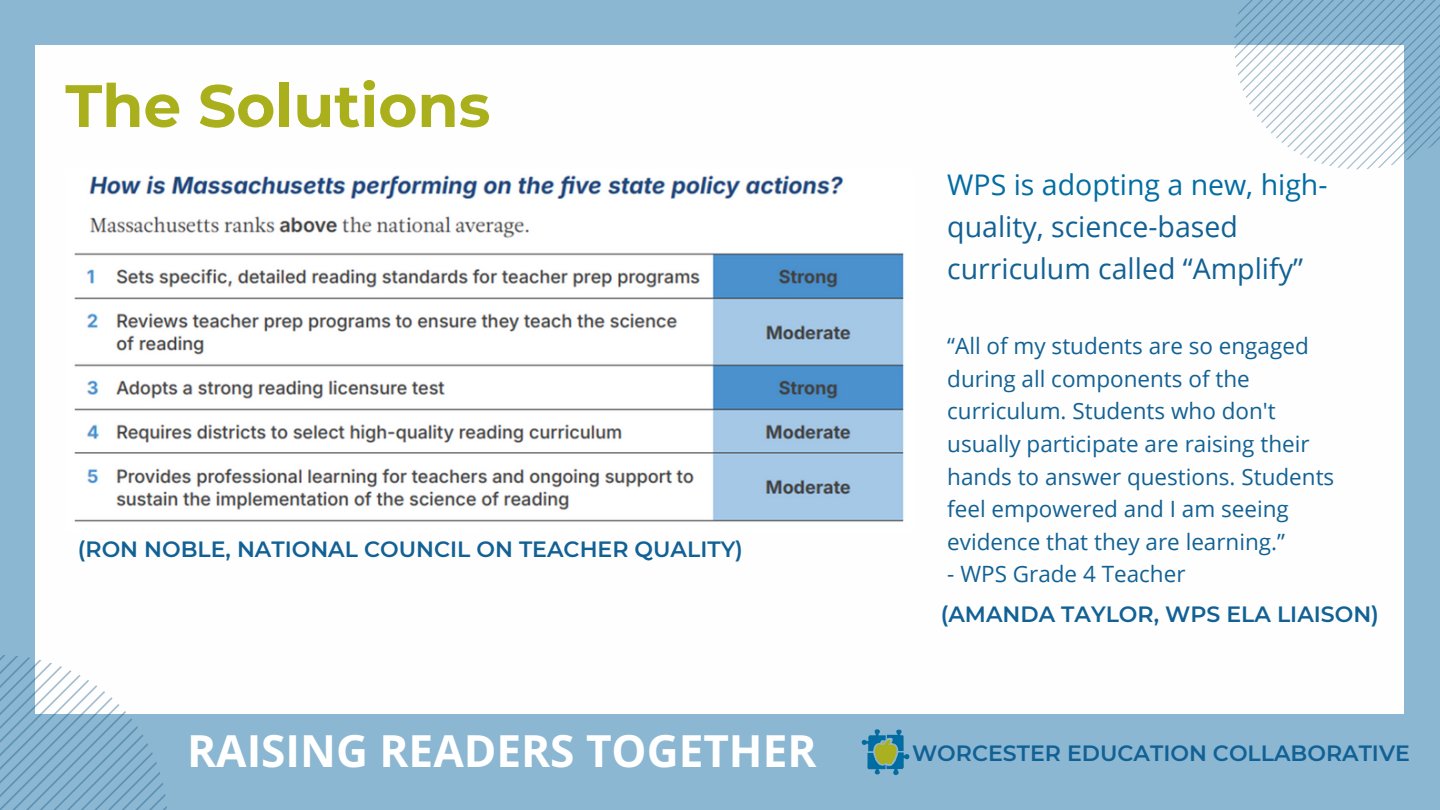
<style>
.page{position:relative;width:1440px;height:810px;background:#8bb7d2}
.page>*{position:absolute;margin:0;border:0;box-sizing:border-box;transform-origin:0 0}
.t1{font:700 59.7px "Montserrat";color:#a9b01b}
.t2{font:700 44.1px "Open Sans";color:#fff}
.t3{font:28.5px/41.7px "Open Sans";color:#126195}
.t4{font:22.5px/32.7px "Open Sans";color:#126195}
.t5{font:600 22.05px "Montserrat";color:#126195}
.s1{color:#026ca3}
</style>
<div class="page">
<div style="left:36px;top:45px;width:1368px;height:668px;background:#fdfefd"></div>
<img style="left:861px;top:729px;width:49px;height:46px">
<svg style="left:0;top:655px;width:167px;height:155px"></svg>
<svg style="left:1234px;top:0;width:206px;height:169px"></svg>
<img style="left:74px;top:175px;width:830px;height:347px">
<h3 class="t1" style="left:65px;top:69px;width:427px">The Solutions</h3>
<p class="t5" style="left:78px;top:536px;width:667px">(RON NOBLE, NATIONAL COUNCIL ON TEACHER QUALITY)</p>
<p class="t3" style="left:947px;top:164px;width:382px"><span class="s1">WPS is adopting a new, high&shy;</span>quality, science-based curriculum called “Amplify”</p>
<h4 class="t4" style="left:947px;top:329px;width:389px">“All of my students are so engaged during all components of the curriculum. Students who don't usually participate are raising their hands to answer questions. Students feel empowered and I am seeing evidence that they are learning.”</h4>
<p class="t4" style="left:947px;top:557px;width:240px">- WPS Grade 4 Teacher</p>
<p class="t5" style="left:941px;top:601px;width:440px">(AMANDA TAYLOR, WPS ELA LIAISON)</p>
<h4 class="t2" style="left:187px;top:720px;width:631px">RAISING READERS TOGETHER</h4>
<p class="t5" style="left:912px;top:740px;width:499px">WORCESTER EDUCATION COLLABORATIVE</p>
</div>
